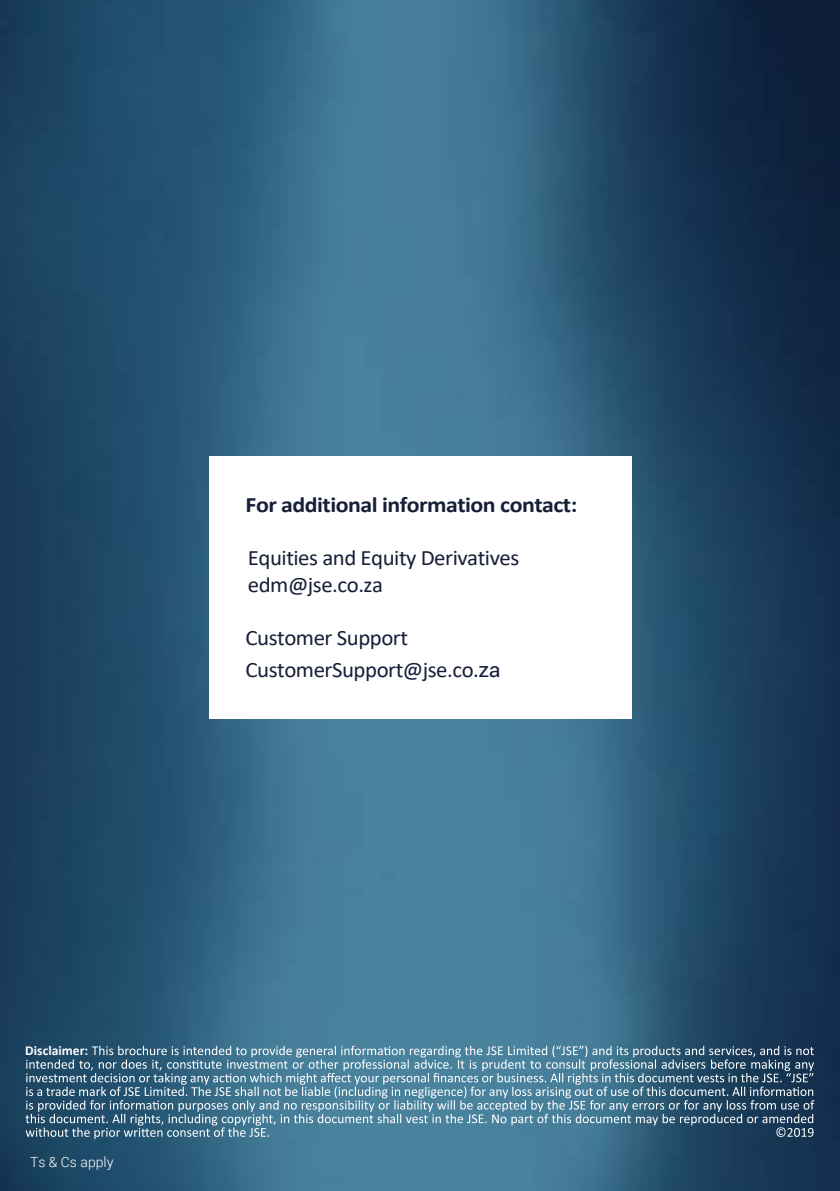
<style>
.page{position:relative;width:840px;height:1191px;background:#fff}
.page>*{position:absolute;margin:0;border:0;box-sizing:border-box;transform-origin:0 0}
.t1{font:22px/26.8px "Calibri";letter-spacing:-.02em;color:#171f38;scale:1.04 1}
.t2{font:700 22px "Calibri";letter-spacing:-.02em;color:#171f38;scale:1.08 1}
.t3{font:300 14px "Roboto";color:#fff}
.t4{font:700 13.6px "Calibri";color:#fff}
.s1{font-family:"Roboto";font-size:20.6px}
</style>
<div class="page">
<img style="left:0;top:0;width:839px;height:1191px">
<svg style="left:25px;top:1045px;width:788px;height:94px;background:#547e95"></svg>
<div style="left:208px;top:456px;width:423px;height:262px;background:#fff"></div>
<p class="t2" style="left:245px;top:489px;width:308px">For additional information contact:</p>
<p class="t1" style="left:248px;top:544px;width:262px">Equities and Equity Derivatives edm@jse.co.za</p>
<p class="t1" style="left:245px;top:622px;width:246px;line-height:31.4px">Customer Support<br>CustomerSupport@jse.co.<span class="s1">za</span></p>
<p class="t4" style="left:25px;top:1041px;width:64px">Disclaimer:</p>
<p class="t3" style="left:30px;top:1152px;width:85px">Ts &amp; Cs apply</p>
</div>
